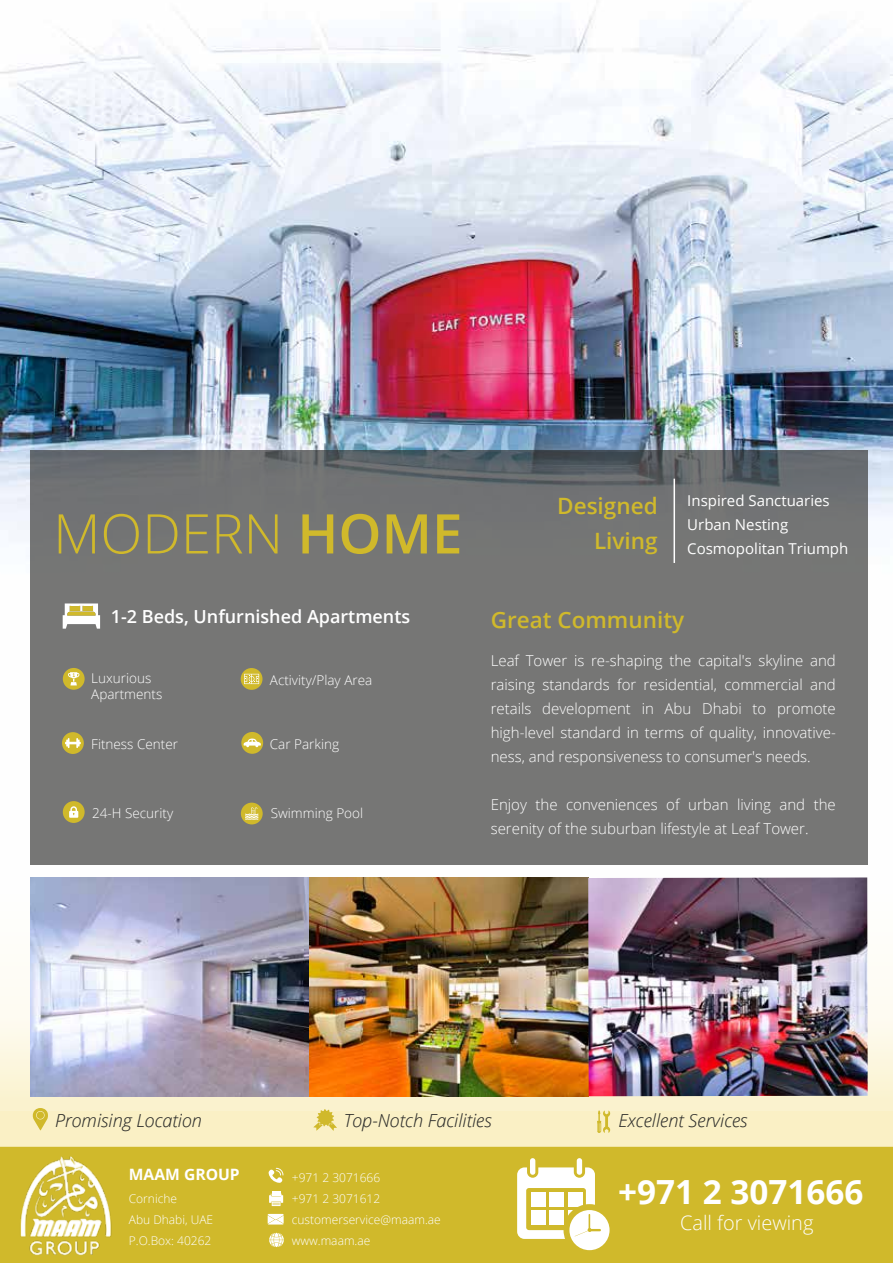
<style>
.page{position:relative;width:893px;height:1263px;background:#fff}
.page>*{position:absolute;margin:0;border:0;box-sizing:border-box;transform-origin:0 0}
.t1{font:300 54.75px "Open Sans";color:#d0b92b}
.t2{font:600 54.75px "Open Sans";color:#d0b92b}
.t3{font:300 37.8px "Magneton";color:#d0b92b}
.t4{font:700 33.3px "Open Sans";color:#fff}
.t5{font:600 22.5px/35.1px "Open Sans";color:#d0b92b;text-align:right}
.t6{font:300 19.95px "Open Sans";color:#fff}
.t7{font:italic 300 18px "Open Sans";color:#2d2d2b}
.t8{font:600 18px "Open Sans";color:#fff}
.t9{font:700 15.6px "Open Sans";color:#fff}
.t10{font:300 15px/24px "Open Sans";color:#fff;text-align:justify}
.t11{font:15px/24px "Open Sans";color:#fff}
.t12{font:300 13.5px/16.2px "Open Sans";color:#fff}
.t13{font:300 12px/21px "Open Sans";color:#fff}
.s1{font-weight:600}
</style>
<div class="page">
<img style="left:0;top:3px;width:893px;height:876px">
<img style="left:0;top:879px;width:893px;height:268px">
<div style="left:30px;top:451px;width:837px;height:414px;background:#767675"></div>
<div style="left:0;top:1147px;width:893px;height:116px;background:#d0b92b"></div>
<div style="left:530px;top:1158px;width:5px;height:17px;background:#fff;border-radius:3px"></div>
<div style="left:577px;top:1158px;width:5px;height:17px;background:#fff;border-radius:3px"></div>
<svg style="left:517px;top:1167px;width:93px;height:84px"></svg>
<svg style="left:268px;top:1168px;width:15px;height:15px"></svg>
<svg style="left:269px;top:1192px;width:14px;height:14px"></svg>
<svg style="left:268px;top:1214px;width:16px;height:10px"></svg>
<svg style="left:269px;top:1233px;width:15px;height:14px"></svg>
<svg style="left:63px;top:603px;width:37px;height:26px"></svg>
<hr style="left:673px;top:479px;width:2px;height:84px;background:#fff">
<svg style="left:33px;top:1108px;width:15px;height:9px"></svg>
<svg style="left:313px;top:1109px;width:24px;height:22px"></svg>
<svg style="left:597px;top:1110px;width:13px;height:23px"></svg>
<img style="left:0;top:1117px;width:146px;height:139px">
<div style="left:62px;top:732px;width:22px;height:22px;background:#d0b92b;border-radius:50%"></div>
<svg style="left:63px;top:732px;width:21px;height:16px"></svg>
<div style="left:241px;top:803px;width:22px;height:21px;background:#d0b92b;border-radius:50%"></div>
<svg style="left:245px;top:807px;width:18px;height:18px"></svg>
<div style="left:63px;top:801px;width:22px;height:22px;background:#d0b92b;border-radius:50%"></div>
<svg style="left:63px;top:806px;width:22px;height:17px"></svg>
<svg style="left:63px;top:668px;width:22px;height:22px"></svg>
<svg style="left:63px;top:668px;width:22px;height:18px"></svg>
<div style="left:241px;top:732px;width:22px;height:22px;background:#d0b92b;border-radius:50%"></div>
<svg style="left:243px;top:732px;width:21px;height:15px"></svg>
<div style="left:241px;top:668px;width:21px;height:22px;background:#d0b92b;border-radius:50%"></div>
<svg style="left:244px;top:668px;width:19px;height:18px"></svg>
<h3 class="t5" style="left:557px;top:488px;width:102px">Designed<br>Living</h3>
<p class="t11" style="left:687px;top:488px;width:163px">Inspired Sanctuaries<br>Urban Nesting<br>Cosmopolitan Triumph</p>
<h1 class="t1" style="left:53px;top:496px;width:411px">MODERN <span class="s1">HOME</span></h1>
<h1 class="t2" style="left:60px;top:515px;width:167px">HOME</h1>
<p class="t8" style="left:175px;top:605px;width:141px">rooms | 2 Baths</p>
<h2 class="t3" style="left:491px;top:599px;width:172px">Great Community</h2>
<p class="t10" style="left:275px;top:667px;width:111px">7 Podium Floors</p>
<p class="t8" style="left:111px;top:605px;width:301px">1-2 Beds, Unfurnished Apartments</p>
<h3 class="t5" style="left:491px;top:601px;width:195px">Great Community</h3>
<p class="t10" style="left:491px;top:648px;width:347px">Leaf Tower is re-shaping the capital's skyline and raising standards for residential, commercial and retails development in Abu Dhabi to promote high-level standard in terms of quality, innovative&shy;ness, and responsiveness to consumer's needs.</p>
<p class="t10" style="left:491px;top:792px;width:347px">Enjoy the conveniences of urban living and the serenity of the suburban lifestyle at Leaf Tower.</p>
<p class="t12" style="left:91px;top:670px;width:73px">Luxurious<br>Apartments</p>
<p class="t12" style="left:270px;top:671px;width:104px">Activity/Play Area</p>
<p class="t12" style="left:91px;top:736px;width:88px">Fitness Center</p>
<p class="t12" style="left:270px;top:736px;width:71px">Car Parking</p>
<p class="t12" style="left:92px;top:805px;width:83px">24-H Security</p>
<p class="t12" style="left:271px;top:805px;width:94px">Swimming Pool</p>
<p class="t7" style="left:55px;top:1108px;width:148px">Promising Location</p>
<p class="t7" style="left:344px;top:1107px;width:149px">Top-Notch Facilities</p>
<p class="t7" style="left:618px;top:1108px;width:131px">Excellent Services</p>
<p class="t9" style="left:129px;top:1163px;width:112px">MAAM GROUP</p>
<p class="t13" style="left:129px;top:1187px;width:86px">Corniche<br>Abu Dhabi, UAE<br>P.O.Box: 40262</p>
<p class="t13" style="left:292px;top:1167px;width:150px">+971 2 3071666<br>+971 2 3071612 customerservice@maam.ae www.maam.ae</p>
<p class="t13" style="left:343px;top:1209px;width:85px">ca e@maam.ae</p>
<h3 class="t4" style="left:618px;top:1168px;width:247px">+971 2 3071666</h3>
<h3 class="t6" style="left:680px;top:1208px;width:135px">Call for viewing</h3>
<h3 class="t6" style="left:658px;top:1208px;width:185px">Call for appointment</h3>
</div>
